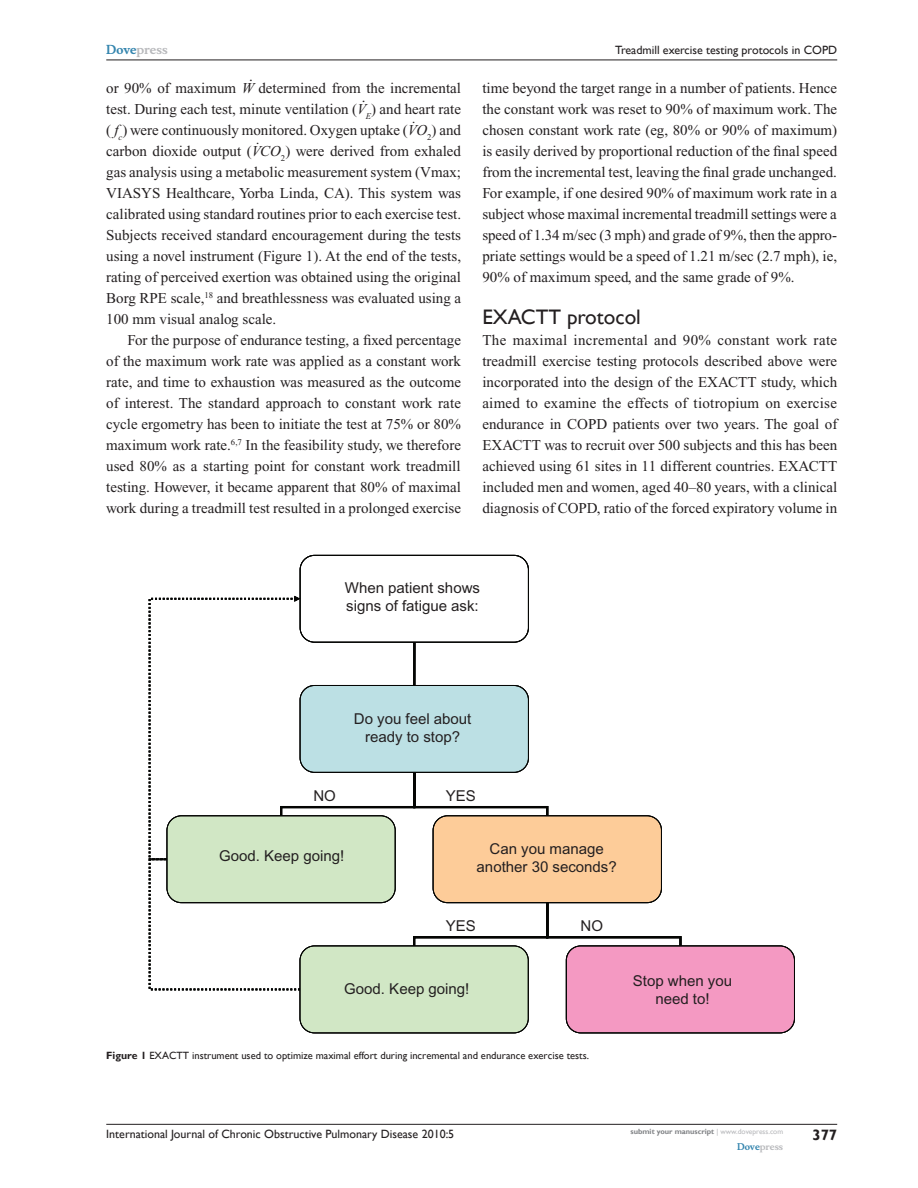
<style>
.page{position:relative;width:918px;height:1188px;background:#fff}
.page>*{position:absolute;margin:0;border:0;box-sizing:border-box;transform-origin:0 0}
.t1{font:21px "Gill Sans";color:#231f20}
.t2{font:15px/21px "Times New Roman";color:#231f20;text-align:justify}
.t3{font:15px/18px "Arial";color:#231f20;text-align:center}
.t4{font:700 15px "Gill Sans";color:#231f20}
.t5{font:italic 15px "Times New Roman";color:#231f20}
.t6{font:12px "Gill Sans";color:#231f20}
.t7{font:700 12px "Musee";color:#b8b9bc}
.t8{font:10.5px "Gill Sans";color:#231f20}
.t9{font:700 9px "Musee";color:#b8b9bc}
.t10{font:700 7.5px "Gill Sans";color:#808285}
.s1{color:#3485ae}
.s2{font-style:italic}
.s3{font-weight:700}
.s4{font-weight:400;color:#b8b9bc}
</style>
<div class="page">
<hr style="left:106px;top:1124px;width:731px;height:1px;background:#231f20">
<hr style="left:106px;top:60px;width:731px;height:1px;background:#231f20">
<svg style="left:302px;top:773px;width:380px;height:172px"></svg>
<svg style="left:299px;top:555px;width:230px;height:218px"></svg>
<div style="left:167px;top:815px;width:229px;height:88px;border:1px solid #040503;border-radius:14px"></div>
<div style="left:433px;top:815px;width:229px;height:88px;border:1px solid #040503;border-radius:14px"></div>
<svg style="left:299px;top:945px;width:496px;height:88px;background:#ddbec2"></svg>
<svg style="left:149px;top:596px;width:153px;height:395px"></svg>
<p class="t7" style="left:106px;top:43px;width:63px"><span class="s1">Dove</span>press</p>
<p class="t2" style="left:249px;top:65px;width:5px">.</p>
<p class="t2" style="left:106px;top:98px;width:356px">test. During each test, minute ventilation (<span class="s2">V</span><sub>E</sub>) and heart rate</p>
<p class="t2" style="left:106px;top:77px;width:356px">or 90% of maximum <span class="s2">W</span> determined from the incremental</p>
<p class="t2" style="left:362px;top:86px;width:5px">.</p>
<p class="t2" style="left:106px;top:119px;width:356px">( <span class="s2">f</span><sub>c</sub>) were continuously monitored. Oxygen uptake (<span class="s2">VO</span><sub>2</sub>) and</p>
<p class="t2" style="left:106px;top:102px;width:356px;line-height:32.2px;text-indent:306px"><span class="s2">.<br></span>carbon dioxide output (<span class="s2">VCO</span><sub>2</sub>) were derived from exhaled</p>
<p class="t5" style="left:256px;top:131px;width:5px">.</p>
<p class="t2" style="left:106px;top:161px;width:356px">gas analysis using a metabolic measurement system (Vmax; VIASYS Healthcare, Yorba Linda, CA). This system was calibrated using standard routines prior to each exercise test.<br>Subjects received standard encouragement during the tests using a novel instrument (Figure 1). At the end of the tests, rating of perceived exertion was obtained using the original Borg RPE scale,<sup>18</sup> and breathlessness was evaluated using a 100 mm visual analog scale.</p>
<p class="t2" style="left:106px;top:329px;width:356px;text-indent:21px">For the purpose of endurance testing, a fixed percentage of the maximum work rate was applied as a constant work rate, and time to exhaustion was measured as the outcome of interest. The standard approach to constant work rate cycle ergometry has been to initiate the test at 75% or 80% maximum work rate.<sup>6,7</sup> In the feasibility study, we therefore used 80% as a starting point for constant work treadmill testing. However, it became apparent that 80% of maximal work during a treadmill test resulted in a prolonged exercise</p>
<p class="t6" style="left:615px;top:43px;width:223px">Treadmill exercise testing protocols in COPD</p>
<p class="t2" style="left:482px;top:77px;width:356px">time beyond the target range in a number of patients. Hence the constant work was reset to 90% of maximum work. The chosen constant work rate (eg, 80% or 90% of maximum) is easily derived by proportional reduction of the final speed from the incremental test, leaving the final grade unchanged.<br>For example, if one desired 90% of maximum work rate in a subject whose maximal incremental treadmill settings were a speed of 1.34 m/sec (3 mph) and grade of 9%, then the appro&shy;priate settings would be a speed of 1.21 m/sec (2.7 mph), ie, 90% of maximum speed, and the same grade of 9%.</p>
<h1 class="t1" style="left:482px;top:304px;width:160px">EXACTT protocol</h1>
<p class="t2" style="left:482px;top:329px;width:357px">The maximal incremental and 90% constant work rate treadmill exercise testing protocols described above were incorporated into the design of the EXACTT study, which aimed to examine the effects of tiotropium on exercise endurance in COPD patients over two years. The goal of EXACTT was to recruit over 500 subjects and this has been achieved using 61 sites in 11 different countries. EXACTT included men and women, aged 40–80 years, with a clinical diagnosis of COPD, ratio of the forced expiratory volume in</p>
<p class="t3" style="left:345px;top:579px;width:137px;text-align:left">When patient shows signs of fatigue ask:</p>
<p class="t3" style="left:323px;top:710px;width:119px">Do you feel about</p>
<p class="t3" style="left:354px;top:710px;width:119px">Do you feel about ready to stop?</p>
<p class="t3" style="left:313px;top:787px;width:24px">NO</p>
<p class="t3" style="left:446px;top:787px;width:32px">YES</p>
<p class="t3" style="left:219px;top:847px;width:127px">Good. Keep going!</p>
<p class="t3" style="left:477px;top:840px;width:142px">Can you manage another 30 seconds?</p>
<p class="t3" style="left:459px;top:840px;width:116px">Can you manage</p>
<p class="t3" style="left:184px;top:854px;width:127px">Good. Keep going!</p>
<p class="t3" style="left:446px;top:917px;width:32px">YES</p>
<p class="t3" style="left:344px;top:980px;width:127px">Good. Keep going!</p>
<p class="t3" style="left:317px;top:984px;width:127px">Good. Keep going!</p>
<p class="t3" style="left:581px;top:917px;width:24px">NO</p>
<p class="t3" style="left:604px;top:970px;width:101px">Stop when you</p>
<p class="t3" style="left:633px;top:972px;width:101px">Stop when you need to!</p>
<p class="t8" style="left:106px;top:1049px;width:484px"><span class="s3">Figure 1</span> EXACTT instrument used to optimize maximal effort during incremental and endurance exercise tests.</p>
<p class="t6" style="left:106px;top:1127px;width:350px">International Journal of Chronic Obstructive Pulmonary Disease 2010:5</p>
<p class="t10" style="left:631px;top:1127px;width:154px">submit your manuscript <span class="s4">| www.dovepress.com</span></p>
<p class="t9" style="left:737px;top:1141px;width:48px"><span class="s1">Dove</span>press</p>
<p class="t4" style="left:812px;top:1126px;width:26px">377</p>
</div>
